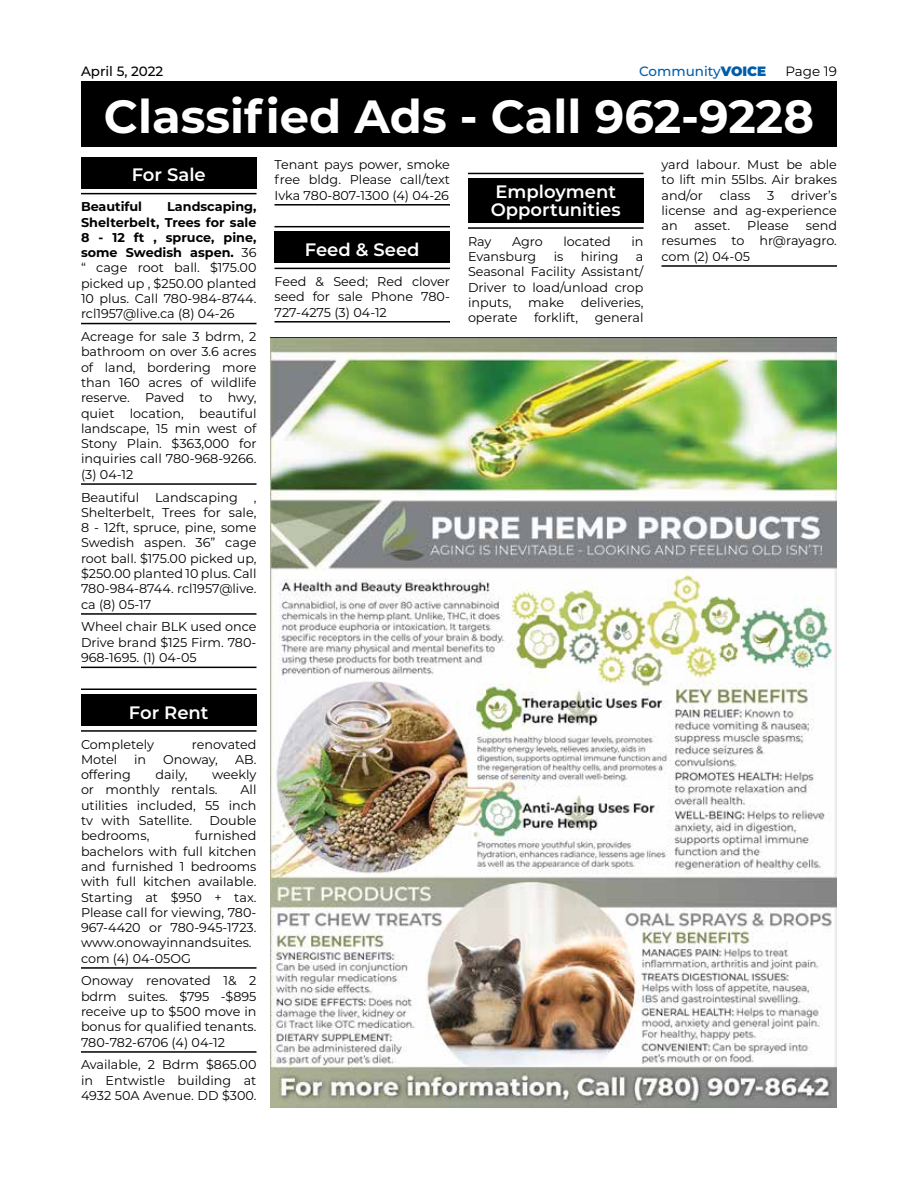
<style>
.page{position:relative;width:918px;height:1188px;background:#fff}
.page>*{position:absolute;margin:0;border:0;box-sizing:border-box;transform-origin:0 0}
.t1{font:700 46.5px "Montserrat";color:#fff}
.t2{font:600 18px/18px "Montserrat";color:#fff}
.t3{font:500 13.5px "Montserrat";color:#005daa}
.t4{font:500 13.5px "Montserrat";color:#000}
.t5{font:13.5px "Montserrat";color:#000}
.t6{font:12.75px/15.3px "Montserrat";color:#000;text-align:justify}
.t7{font:700 12.75px "Montserrat";color:#000}
.s1{font-weight:900}
.s2{font-weight:700}
</style>
<div class="page">
<div style="left:81px;top:81px;width:756px;height:66px;background:#000"></div>
<hr style="left:81px;top:193px;width:175px;height:1px;background:#000">
<hr style="left:81px;top:323px;width:175px;height:1px;background:#000">
<hr style="left:81px;top:483px;width:175px;height:2px;background:#000">
<hr style="left:81px;top:613px;width:175px;height:2px;background:#000">
<hr style="left:81px;top:667px;width:175px;height:1px;background:#000">
<hr style="left:81px;top:689px;width:175px;height:1px;background:#000">
<hr style="left:81px;top:730px;width:175px;height:2px;background:#000">
<hr style="left:81px;top:967px;width:175px;height:2px;background:#000">
<hr style="left:81px;top:1051px;width:175px;height:2px;background:#000">
<div style="left:81px;top:157px;width:175px;height:31px;background:#000"></div>
<div style="left:81px;top:694px;width:175px;height:32px;background:#000"></div>
<hr style="left:274px;top:204px;width:176px;height:2px;background:#000">
<hr style="left:274px;top:226px;width:176px;height:1px;background:#000">
<hr style="left:274px;top:268px;width:176px;height:1px;background:#000">
<hr style="left:274px;top:321px;width:176px;height:2px;background:#000">
<div style="left:274px;top:231px;width:176px;height:32px;background:#000"></div>
<hr style="left:468px;top:173px;width:176px;height:1px;background:#000">
<hr style="left:468px;top:227px;width:176px;height:2px;background:#000">
<div style="left:468px;top:178px;width:176px;height:45px;background:#000"></div>
<hr style="left:662px;top:265px;width:175px;height:2px;background:#000">
<img style="left:270px;top:338px;width:567px;height:769px">
<p class="t4" style="left:81px;top:62px;width:84px">April 5, 2022</p>
<p class="t3" style="left:639px;top:62px;width:102px">Community<span class="s1">VOICE</span></p>
<p class="t5" style="left:785px;top:62px;width:53px">Page 19</p>
<h1 class="t1" style="left:104px;top:83px;width:712px">Classified Ads - Call 962-9228</h1>
<h2 class="t2" style="left:132px;top:165px;width:75px">For Sale</h2>
<p class="t7" style="left:81px;top:197px;width:63px">Beautiful</p>
<p class="t6" style="left:274px;top:156px;width:177px">Tenant pays power, smoke free bldg. Please call/text Ivka 780-807-1300 (4) 04-26</p>
<p class="t6" style="left:662px;top:156px;width:177px">yard labour. Must be able to lift min 55lbs. Air brakes and/or</p>
<h2 class="t2" style="left:491px;top:182px;width:132px">Employment<br>Opportunities</h2>
<p class="t6" style="left:662px;top:187px;width:177px;text-indent:130px">driver’s license and ag-experience an</p>
<p class="t6" style="left:720px;top:187px;width:32px">class</p>
<p class="t6" style="left:767px;top:187px;width:9px">3</p>
<p class="t6" style="left:81px;top:199px;width:177px;text-indent:86px"><span class="s2">Landscaping, Shelterbelt, Trees for sale 8 - 12 ft , spruce, pine, some Swedish aspen.</span> 36 “ cage root ball. $175.00 picked up , $250.00 planted 10 plus. Call 780-984-8744. rcl1957@live.ca (8) 04-26</p>
<p class="t6" style="left:81px;top:328px;width:177px">Acreage for sale 3 bdrm, 2 bathroom on over 3.6 acres of land, bordering more than 160 acres of wildlife reserve. Paved to hwy, quiet location, beautiful landscape, 15 min west of Stony Plain. $363,000 for inquiries call 780-968-9266. (3) 04-12</p>
<p class="t6" style="left:81px;top:489px;width:177px">Beautiful Landscaping , Shelterbelt, Trees for sale, 8 - 12ft, spruce, pine, some Swedish aspen. 36” cage root ball. $175.00 picked up, $250.00 planted 10 plus. Call 780-984-8744. rcl1957@live. ca (8) 05-17</p>
<p class="t6" style="left:81px;top:619px;width:177px">Wheel chair BLK used once Drive brand $125 Firm. 780- 968-1695. (1) 04-05</p>
<p class="t6" style="left:662px;top:218px;width:177px;text-indent:144px">send resumes to hr@rayagro. com (2) 04-05</p>
<p class="t6" style="left:695px;top:218px;width:37px">asset.</p>
<p class="t6" style="left:747px;top:218px;width:43px">Please</p>
<p class="t6" style="left:468px;top:233px;width:25px">Ray</p>
<p class="t6" style="left:512px;top:233px;width:32px">Agro</p>
<p class="t6" style="left:563px;top:233px;width:49px">located</p>
<p class="t6" style="left:631px;top:233px;width:14px">in</p>
<p class="t6" style="left:468px;top:248px;width:70px">Evansburg</p>
<p class="t6" style="left:554px;top:248px;width:11px">is</p>
<p class="t6" style="left:581px;top:248px;width:39px">hiring</p>
<h2 class="t2" style="left:305px;top:240px;width:116px">Feed &amp; Seed</h2>
<p class="t6" style="left:274px;top:273px;width:177px">Feed &amp; Seed; Red clover seed for sale Phone 780- 727-4275 (3) 04-12</p>
<p class="t6" style="left:468px;top:248px;width:177px;text-indent:168px">a Seasonal Facility Assistant/ Driver to load/unload crop inputs,</p>
<p class="t6" style="left:528px;top:294px;width:38px">make</p>
<p class="t6" style="left:581px;top:294px;width:64px">deliveries,</p>
<p class="t6" style="left:468px;top:309px;width:51px">operate</p>
<p class="t6" style="left:534px;top:309px;width:46px">forklift,</p>
<p class="t6" style="left:595px;top:309px;width:50px">general</p>
<h2 class="t2" style="left:129px;top:702px;width:81px">For Rent</h2>
<p class="t6" style="left:81px;top:736px;width:75px">Completely</p>
<p class="t6" style="left:192px;top:736px;width:66px">renovated</p>
<p class="t6" style="left:81px;top:751px;width:38px">Motel</p>
<p class="t6" style="left:134px;top:751px;width:14px">in</p>
<p class="t6" style="left:163px;top:751px;width:56px">Onoway,</p>
<p class="t6" style="left:235px;top:751px;width:23px">AB.</p>
<p class="t6" style="left:81px;top:766px;width:52px">offering</p>
<p class="t6" style="left:155px;top:766px;width:34px">daily,</p>
<p class="t6" style="left:81px;top:766px;width:177px;text-indent:131px">weekly or monthly rentals.</p>
<p class="t6" style="left:81px;top:782px;width:177px;text-indent:159px">All utilities included, 55 inch tv with Satellite.</p>
<p class="t6" style="left:210px;top:812px;width:48px">Double</p>
<p class="t6" style="left:81px;top:828px;width:177px;text-align:left;text-indent:114px">furnished bachelors with full kitchen and furnished 1 bedrooms with full kitchen available.<br>Starting at $950 + tax.<br>Please call for viewing, 780-<br>967-4420 or 780-945-1723. www.onowayinnandsuites. com (4) 04-05OG</p>
<p class="t6" style="left:81px;top:973px;width:177px">Onoway renovated 1&amp; 2 bdrm suites. $795 -$895 receive up to $500 move in bonus for qualified tenants.<br>780-782-6706 (4) 04-12</p>
<p class="t6" style="left:81px;top:1057px;width:177px">Available, 2 Bdrm $865.00 in Entwistle building at 4932 50A Avenue. DD $300.</p>
<p class="t6" style="left:81px;top:828px;width:70px">bedrooms,</p>
</div>
